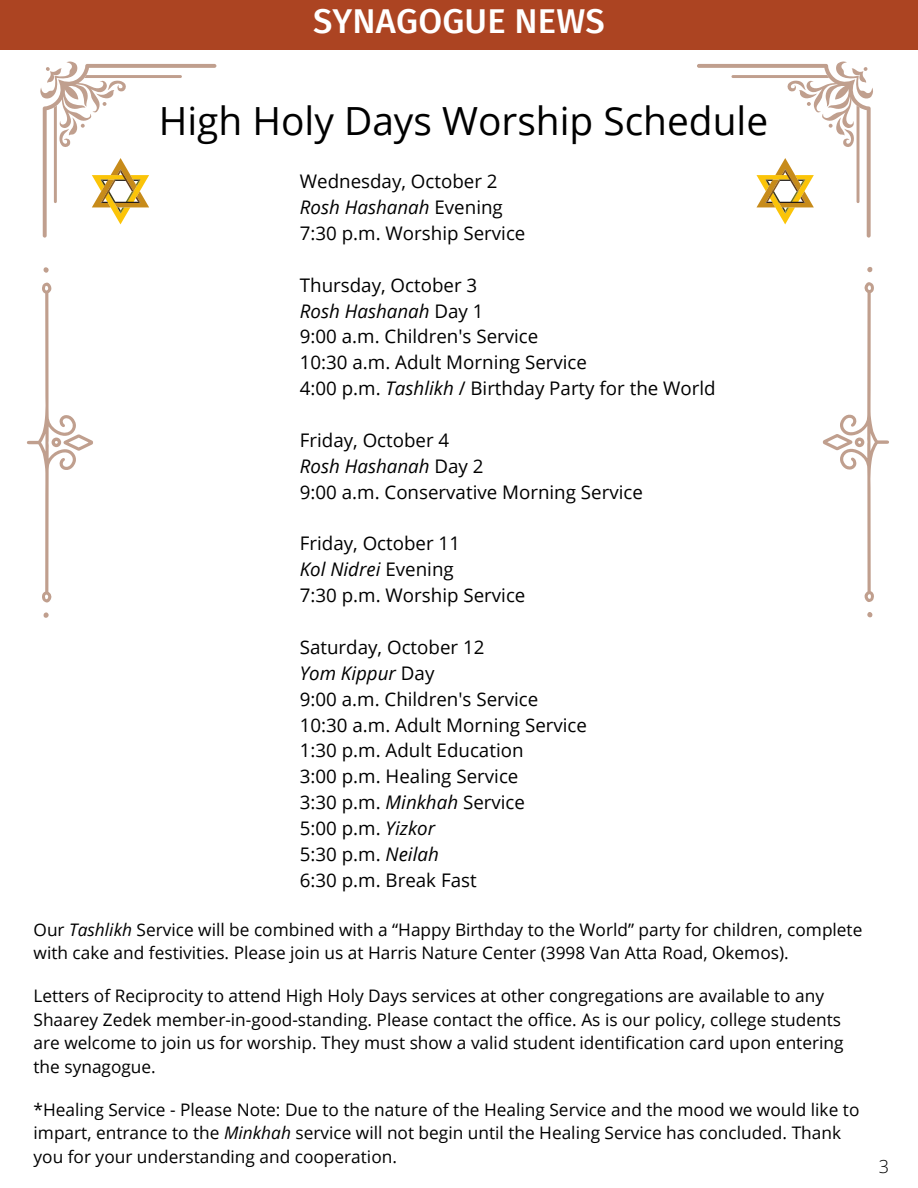
<style>
.page{position:relative;width:918px;height:1188px;background:#fff}
.page>*{position:absolute;margin:0;border:0;box-sizing:border-box;transform-origin:0 0}
.t1{font:38.85px "Open Sans";color:#000}
.t2{font:500 34.5px "Fira Sans";letter-spacing:.005em;color:#fff}
.t3{font:18.75px "Open Sans";color:#000}
.t4{font:italic 18.75px "Open Sans";color:#000}
.t5{font:300 18px "Open Sans";color:#000}
.t6{font:17.25px/23.7px "Open Sans";color:#000}
.s1{font-style:normal}
.s2{font-style:italic}
</style>
<div class="page">
<div style="left:0;top:0;width:918px;height:50px;background:#ac4422"></div>
<svg style="left:40px;top:61px;width:176px;height:177px"></svg>
<svg style="left:27px;top:283px;width:66px;height:320px"></svg>
<svg style="left:43px;top:612px;width:6px;height:6px"></svg>
<svg style="left:43px;top:267px;width:6px;height:6px"></svg>
<svg style="left:697px;top:61px;width:176px;height:177px"></svg>
<svg style="left:823px;top:282px;width:66px;height:320px"></svg>
<svg style="left:867px;top:267px;width:6px;height:5px"></svg>
<svg style="left:867px;top:612px;width:6px;height:6px"></svg>
<h2 class="t2" style="left:313px;top:1px;width:293px">SYNAGOGUE NEWS</h2>
<p class="t1" style="left:159px;top:93px;width:611px">High Holy Days Worship Schedule</p>
<p class="t3" style="left:300px;top:168px;width:199px">Wednesday, October 2</p>
<p class="t4" style="left:300px;top:194px;width:204px">Rosh Hashanah <span class="s1">Evening</span></p>
<p class="t3" style="left:300px;top:220px;width:227px">7:30 p.m. Worship Service</p>
<p class="t3" style="left:300px;top:272px;width:179px">Thursday, October 3</p>
<h1 class="t4" style="left:300px;top:297px;width:185px">Rosh Hashanah <span class="s1">Day 1</span></h1>
<p class="t3" style="left:300px;top:323px;width:240px">9:00 a.m. Children's Service</p>
<p class="t3" style="left:300px;top:349px;width:289px">10:30 a.m. Adult Morning Service</p>
<p class="t3" style="left:300px;top:375px;width:417px">4:00 p.m. <span class="s2">Tashlikh</span> / Birthday Party for the World</p>
<p class="t3" style="left:300px;top:427px;width:151px">Friday, October 4</p>
<p class="t4" style="left:300px;top:453px;width:185px">Rosh Hashanah <span class="s1">Day 2</span></p>
<p class="t3" style="left:300px;top:479px;width:345px">9:00 a.m. Conservative Morning Service</p>
<p class="t3" style="left:300px;top:530px;width:162px">Friday, October 11</p>
<p class="t4" style="left:300px;top:556px;width:155px">Kol Nidrei <span class="s1">Evening</span></p>
<p class="t3" style="left:300px;top:582px;width:227px">7:30 p.m. Worship Service</p>
<p class="t3" style="left:300px;top:634px;width:186px">Saturday, October 12</p>
<p class="t4" style="left:300px;top:660px;width:136px">Yom Kippur <span class="s1">Day</span></p>
<p class="t3" style="left:300px;top:686px;width:240px">9:00 a.m. Children's Service</p>
<p class="t3" style="left:300px;top:711px;width:289px">10:30 a.m. Adult Morning Service</p>
<p class="t3" style="left:300px;top:737px;width:225px">1:30 p.m. Adult Education</p>
<p class="t3" style="left:300px;top:763px;width:220px">3:00 p.m. Healing Service</p>
<p class="t3" style="left:300px;top:789px;width:227px">3:30 p.m. <span class="s2">Minkhah</span> Service</p>
<p class="t3" style="left:300px;top:815px;width:137px">5:00 p.m. <span class="s2">Yizkor</span></p>
<p class="t3" style="left:300px;top:841px;width:141px">5:30 p.m. <span class="s2">Neilah</span></p>
<p class="t3" style="left:300px;top:867px;width:178px">6:30 p.m. Break Fast</p>
<p class="t6" style="left:34px;top:917px;width:830px">Our <span class="s2">Tashlikh</span> Service will be combined with a “Happy Birthday to the World” party for children, complete with cake and festivities. Please join us at Harris Nature Center (3998 Van Atta Road, Okemos).</p>
<p class="t6" style="left:34px;top:983px;width:812px">Letters of Reciprocity to attend High Holy Days services at other congregations are available to any Shaarey Zedek member-in-good-standing. Please contact the office. As is our policy, college students are welcome to join us for worship. They must show a valid student identification card upon entering the synagogue.</p>
<p class="t6" style="left:34px;top:1097px;width:827px">*Healing Service - Please Note: Due to the nature of the Healing Service and the mood we would like to impart, entrance to the <span class="s2">Minkhah</span> service will not begin until the Healing Service has concluded. Thank you for your understanding and cooperation.</p>
<p class="t5" style="left:879px;top:1154px;width:12px">3</p>
</div>
